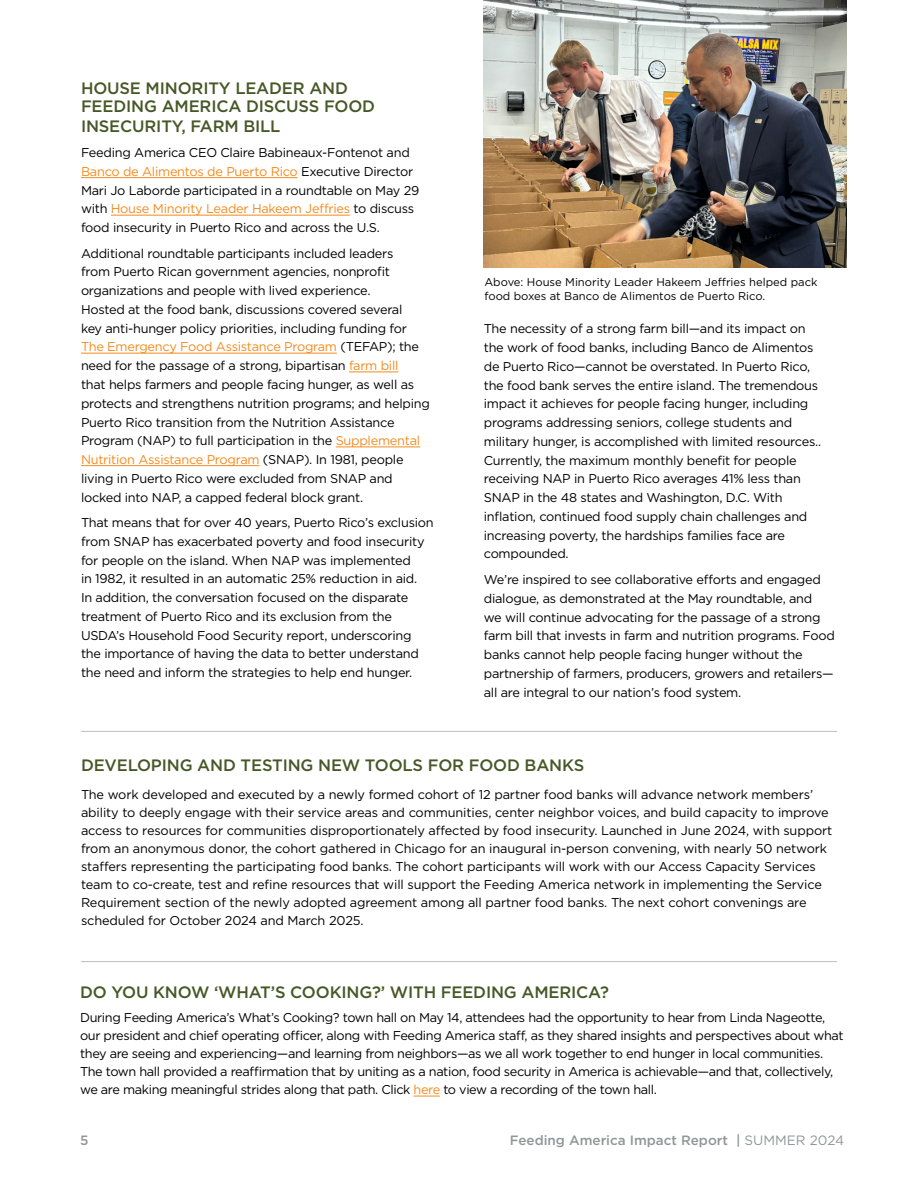
<style>
.page{position:relative;width:918px;height:1188px;background:#fff}
.page>*{position:absolute;margin:0;border:0;box-sizing:border-box;transform-origin:0 0}
.t1{font:500 16.5px/18px "Gotham";letter-spacing:-.01em;color:#475827}
.t2{font:500 13.5px "Gotham";color:#939598}
.t3{font:12.75px/18.8px "Gotham";letter-spacing:-.02em;color:#000}
.t4{font:11.25px/13.5px "Gotham";color:#000}
.s1{color:#f38b1e}
.s2{font-weight:400}
</style>
<div class="page">
<img style="left:484px;top:0;width:363px;height:267px">
<hr style="left:81px;top:177px;width:217px;height:1px;background:#f38b1e">
<hr style="left:111px;top:215px;width:239px;height:1px;background:#f38b1e">
<hr style="left:81px;top:353px;width:256px;height:1px;background:#f38b1e">
<hr style="left:349px;top:372px;width:49px;height:1px;background:#f38b1e">
<hr style="left:336px;top:447px;width:84px;height:1px;background:#f38b1e">
<hr style="left:81px;top:465px;width:178px;height:1px;background:#f38b1e">
<hr style="left:81px;top:731px;width:756px;height:1px;background:#bcbec0">
<hr style="left:81px;top:961px;width:756px;height:1px;background:#bcbec0">
<svg style="left:414px;top:1096px;width:26px;height:1px"></svg>
<p class="t1" style="left:81px;top:79px;width:296px">HOUSE MINORITY LEADER AND<br>FEEDING AMERICA DISCUSS FOOD</p>
<p class="t1" style="left:81px;top:117px;width:201px">INSECURITY, FARM BILL</p>
<p class="t3" style="left:81px;top:143px;width:340px">Feeding America CEO Claire Babineaux-Fontenot and <span class="s1">Banco de Alimentos de Puerto Rico</span> Executive Director Mari Jo Laborde participated in a roundtable on May 29 with <span class="s1">House Minority Leader Hakeem Jeffries</span> to discuss food insecurity in Puerto Rico and across the U.S.</p>
<p class="t3" style="left:81px;top:244px;width:350px">Additional roundtable participants included leaders<br>from Puerto Rican government agencies, nonprofit organizations and people with lived experience.<br>Hosted at the food bank, discussions covered several<br>key anti-hunger policy priorities, including funding for <span class="s1">The Emergency Food Assistance Program</span> (TEFAP); the need for the passage of a strong, bipartisan <span class="s1">farm bill<br></span>that helps farmers and people facing hunger, as well as protects and strengthens nutrition programs; and helping Puerto Rico transition from the Nutrition Assistance Program (NAP) to full participation in the <span class="s1">Supplemental Nutrition Assistance Program</span> (SNAP). In 1981, people living in Puerto Rico were excluded from SNAP and locked into NAP, a capped federal block grant.</p>
<p class="t3" style="left:81px;top:513px;width:354px">That means that for over 40 years, Puerto Rico’s exclusion from SNAP has exacerbated poverty and food insecurity for people on the island. When NAP was implemented<br>in 1982, it resulted in an automatic 25% reduction in aid.<br>In addition, the conversation focused on the disparate treatment of Puerto Rico and its exclusion from the USDA’s Household Food Security report, underscoring the importance of having the data to better understand the need and inform the strategies to help end hunger.</p>
<p class="t4" style="left:484px;top:275px;width:335px">Above: House Minority Leader Hakeem Jeffries helped pack food boxes at Banco de Alimentos de Puerto Rico.</p>
<p class="t3" style="left:484px;top:319px;width:339px">The necessity of a strong farm bill—and its impact on the work of food banks, including Banco de Alimentos de Puerto Rico—cannot be overstated. In Puerto Rico, the food bank serves the entire island. The tremendous impact it achieves for people facing hunger, including programs addressing seniors, college students and military hunger, is accomplished with limited resources..<br>Currently, the maximum monthly benefit for people receiving NAP in Puerto Rico averages 41% less than SNAP in the 48 states and Washington, D.C. With inflation, continued food supply chain challenges and increasing poverty, the hardships families face are compounded.</p>
<p class="t3" style="left:484px;top:570px;width:353px">We’re inspired to see collaborative efforts and engaged dialogue, as demonstrated at the May roundtable, and<br>we will continue advocating for the passage of a strong farm bill that invests in farm and nutrition programs. Food banks cannot help people facing hunger without the partnership of farmers, producers, growers and retailers— all are integral to our nation’s food system.</p>
<p class="t1" style="left:81px;top:756px;width:505px">DEVELOPING AND TESTING NEW TOOLS FOR FOOD BANKS</p>
<p class="t3" style="left:81px;top:785px;width:753px;line-height:18px">The work developed and executed by a newly formed cohort of 12 partner food banks will advance network members’ ability to deeply engage with their service areas and communities, center neighbor voices, and build capacity to improve access to resources for communities disproportionately affected by food insecurity. Launched in June 2024, with support from an anonymous donor, the cohort gathered in Chicago for an inaugural in-person convening, with nearly 50 network staffers representing the participating food banks. The cohort participants will work with our Access Capacity Services team to co-create, test and refine resources that will support the Feeding America network in implementing the Service Requirement section of the newly adopted agreement among all partner food banks. The next cohort convenings are scheduled for October 2024 and March 2025.</p>
<p class="t1" style="left:80px;top:983px;width:531px">DO YOU KNOW ‘WHAT’S COOKING?’ WITH FEEDING AMERICA?</p>
<p class="t3" style="left:80px;top:1009px;width:765px;line-height:18px">During Feeding America’s What’s Cooking? town hall on May 14, attendees had the opportunity to hear from Linda Nageotte, our president and chief operating officer, along with Feeding America staff, as they shared insights and perspectives about what they are seeing and experiencing—and learning from neighbors—as we all work together to end hunger in local communities.<br>The town hall provided a reaffirmation that by uniting as a nation, food security in America is achievable—and that, collectively, we are making meaningful strides along that path. Click <span class="s1">here</span> to view a recording of the town hall.</p>
<p class="t2" style="left:80px;top:1131px;width:10px">5</p>
<p class="t2" style="left:510px;top:1131px;width:336px">Feeding America Impact Report | <span class="s2">SUMMER 2024</span></p>
</div>
